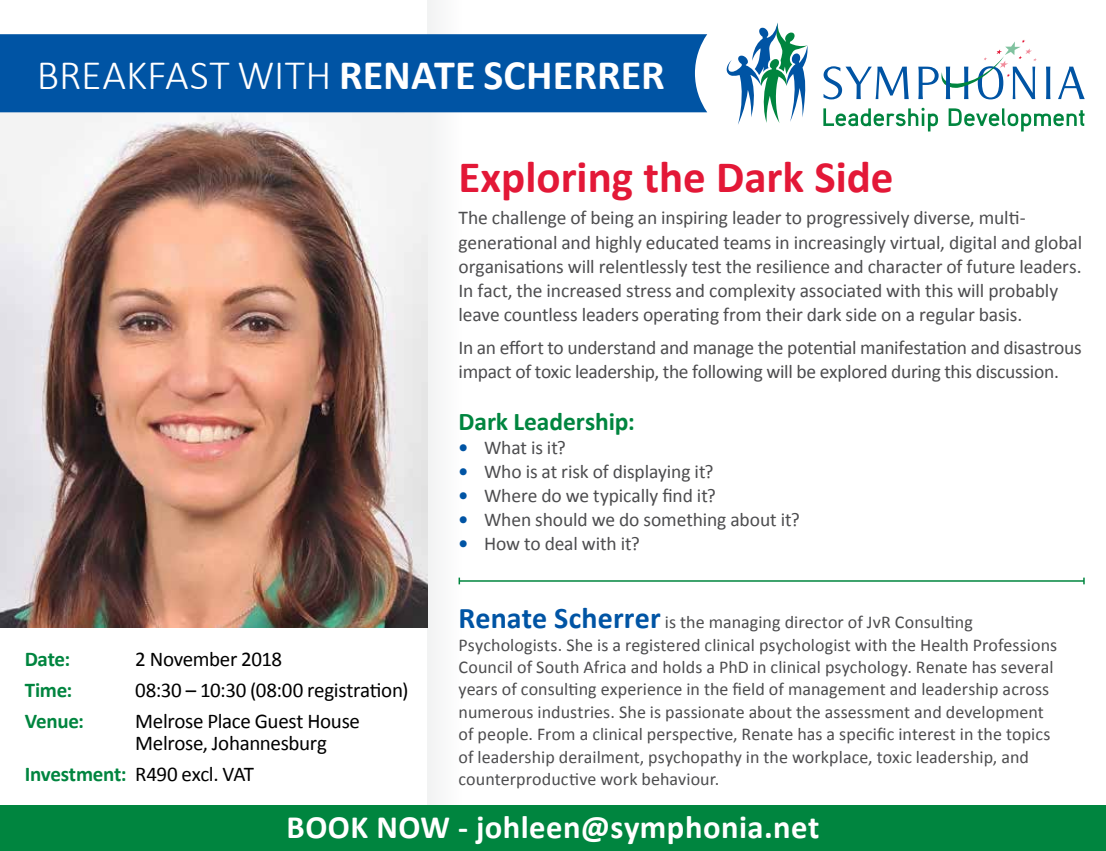
<style>
.page{position:relative;width:1106px;height:851px;background:#fff}
.page>*{position:absolute;margin:0;border:0;box-sizing:border-box;transform-origin:0 0}
.t1{font:700 45px "Calibri";color:#e31837}
.t2{font:700 42px "Calibri";color:#fff}
.t3{font:700 32.55px "Calibri";letter-spacing:.015em;color:#fff}
.t4{font:700 25.5px "Calibri";letter-spacing:-.005em;color:#00853f}
.t5{font:21px/22.5px "Calibri";letter-spacing:-.015em;color:#000}
.t6{font:700 21px "Calibri";letter-spacing:-.015em;color:#00853f}
.t7{font:19.5px/24.2px "Calibri";letter-spacing:-.01em;color:#4d4d4f}
.t8{font:18px/22.4px "Calibri";letter-spacing:.005em;color:#4d4d4f}
.s1{font-weight:300}
.s2{font-weight:700;color:#0054a4}
.s3{font-weight:700;font-size:30px;color:#0054a4}
.s4{font-weight:700;color:#00853f}
</style>
<div class="page">
<div style="left:427px;top:0;width:36px;height:850px;background:#f8f8f8"></div>
<img style="left:0;top:112px;width:427px;height:515px">
<div style="left:0;top:805px;width:1106px;height:45px;background:#00853f"></div>
<div style="left:0;top:34px;width:707px;height:78px;background:#0054a4"></div>
<svg style="left:1058px;top:67px;width:26px;height:32px"></svg>
<svg style="left:1046px;top:67px;width:4px;height:32px"></svg>
<svg style="left:823px;top:66px;width:85px;height:33px"></svg>
<svg style="left:726px;top:22px;width:81px;height:103px"></svg>
<svg style="left:918px;top:40px;width:118px;height:59px"></svg>
<svg style="left:823px;top:108px;width:261px;height:23px"></svg>
<hr style="left:459px;top:580px;width:625px;height:1px;background:#00853f">
<svg style="left:458px;top:577px;width:2px;height:7px"></svg>
<h2 class="t2" style="left:37px;top:48px;width:629px"><span class="s1">BREAKFAST WITH</span> RENATE SCHERRER</h2>
<h1 class="t1" style="left:458px;top:148px;width:436px">Exploring the Dark Side</h1>
<p class="t7" style="left:458px;top:205px;width:625px">The challenge of being an inspiring leader to progressively diverse, multi&shy;generational and highly educated teams in increasingly virtual, digital and global organisations will relentlessly test the resilience and character of future leaders.<br>In fact, the increased stress and complexity associated with this will probably leave countless leaders operating from their dark side on a regular basis.</p>
<p class="t7" style="left:458px;top:334px;width:624px">In an effort to understand and manage the potential manifestation and disastrous impact of toxic leadership, the following will be explored during this discussion.</p>
<h3 class="t4" style="left:458px;top:405px;width:178px">Dark Leadership:</h3>
<p class="t7" style="left:458px;top:434px;width:109px"><span class="s2">•</span> What is it?</p>
<p class="t7" style="left:458px;top:458px;width:256px"><span class="s2">•</span> Who is at risk of displaying it?</p>
<p class="t7" style="left:458px;top:482px;width:259px"><span class="s2">•</span> Where do we typically find it?</p>
<p class="t7" style="left:458px;top:506px;width:343px"><span class="s2">•</span> When should we do something about it?</p>
<p class="t7" style="left:458px;top:531px;width:183px"><span class="s2">•</span> How to deal with it?</p>
<p class="t8" style="left:458px;top:610px;width:600px"><span class="s3">Renate Scherrer</span> is the managing director of JvR Consulting Psychologists. She is a registered clinical psychologist with the Health Professions Council of South Africa and holds a PhD in clinical psychology. Renate has several years of consulting experience in the field of management and leadership across numerous industries. She is passionate about the assessment and development of people. From a clinical perspective, Renate has a specific interest in the topics of leadership derailment, psychopathy in the workplace, toxic leadership, and counterproductive work behaviour.</p>
<p class="t6" style="left:25px;top:645px;width:47px">Date:</p>
<p class="t5" style="left:135px;top:646px;width:148px">2 November 2018</p>
<p class="t6" style="left:25px;top:676px;width:49px">Time:</p>
<p class="t5" style="left:135px;top:677px;width:275px">08:30 – 10:30 (08:00 registration)</p>
<p class="t6" style="left:25px;top:707px;width:61px">Venue:</p>
<p class="t5" style="left:135px;top:708px;width:226px">Melrose Place Guest House<br>Melrose, Johannesburg</p>
<p class="t5" style="left:25px;top:761px;width:231px"><span class="s4">Investment:</span> R490 excl. VAT</p>
<h3 class="t3" style="left:286px;top:806px;width:534px">BOOK NOW - johleen@symphonia.net</h3>
</div>
